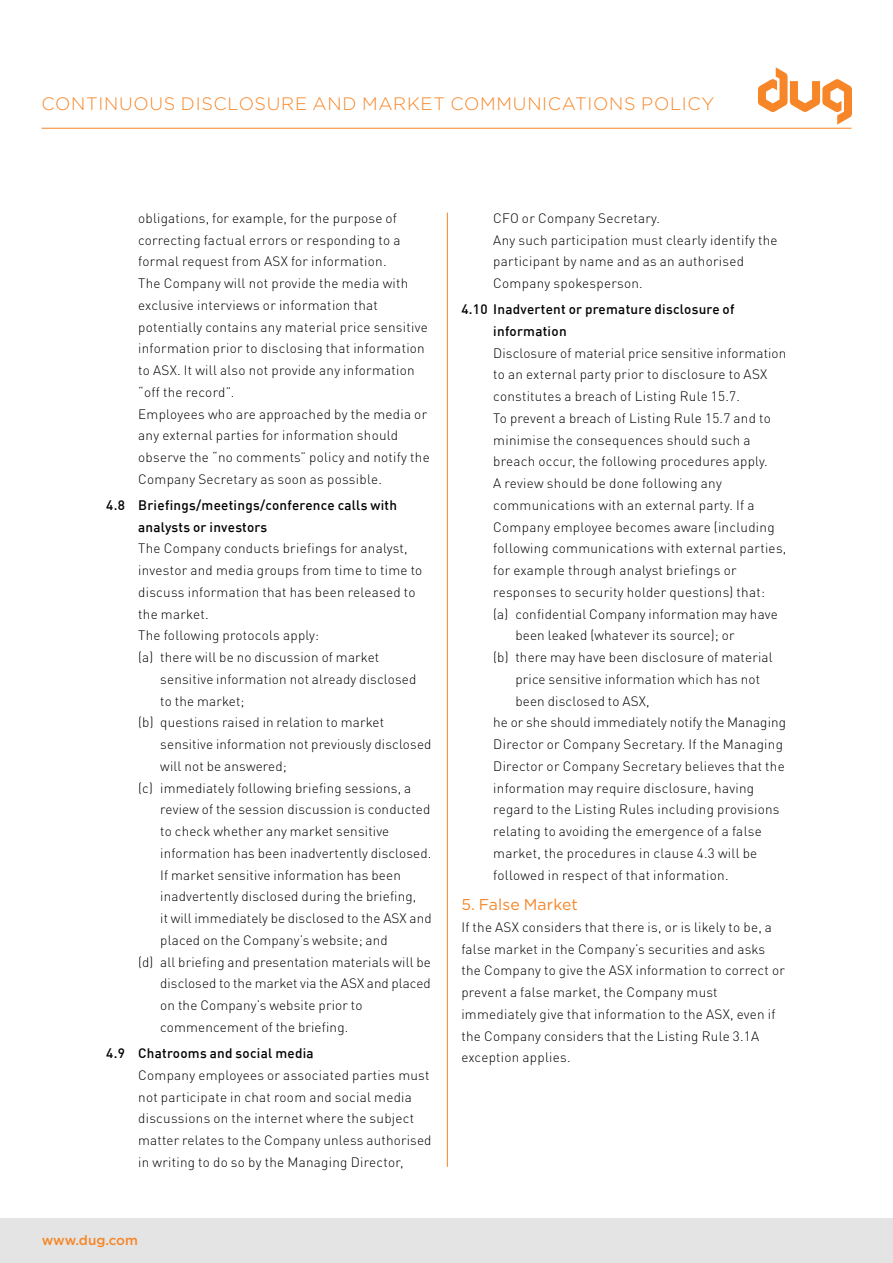
<style>
.page{position:relative;width:893px;height:1263px;background:#fff}
.page>*{position:absolute;margin:0;border:0;box-sizing:border-box;transform-origin:0 0}
.t1{font:300 18px "Gotham";letter-spacing:.04em;color:#f68628}
.t2{font:15.75px "Gotham";letter-spacing:.01em;color:#f68628}
.t3{font:300 13.5px/21.8px "DIN Pro";letter-spacing:.02em;color:#000}
.t4{font:500 13.5px/21.8px "DIN";letter-spacing:.02em;color:#000}
.t5{font:500 13.5px "Gotham";letter-spacing:-.005em;color:#f68628}
</style>
<div class="page">
<div style="left:0;top:1218px;width:893px;height:45px;background:#e5e4e4"></div>
<svg style="left:758px;top:67px;width:94px;height:58px"></svg>
<hr style="left:41px;top:128px;width:810px;height:1px;background:#f68628">
<hr style="left:447px;top:213px;width:1px;height:954px;background:#f68628">
<h1 class="t1" style="left:41px;top:94px;width:674px">CONTINUOUS DISCLOSURE AND MARKET COMMUNICATIONS POLICY</h1>
<p class="t3" style="left:138px;top:206px;width:293px">obligations, for example, for the purpose of correcting factual errors or responding to a formal request from ASX for information.<br>The Company will not provide the media with exclusive interviews or information that potentially contains any material price sensitive information prior to disclosing that information to ASX. It will also not provide any information “off the record”.<br>Employees who are approached by the media or any external parties for information should observe the “no comments” policy and notify the Company Secretary as soon as possible.</p>
<p class="t4" style="left:138px;top:494px;width:260px;text-indent:-32px">4.8 Briefings/meetings/conference calls with analysts or investors</p>
<p class="t3" style="left:138px;top:536px;width:286px">The Company conducts briefings for analyst, investor and media groups from time to time to discuss information that has been released to the market.<br>The following protocols apply:<br>(a) there will be no discussion of market</p>
<p class="t3" style="left:160px;top:667px;width:258px">sensitive information not already disclosed</p>
<p class="t3" style="left:160px;top:689px;width:86px">to the market;</p>
<p class="t3" style="left:138px;top:710px;width:247px">(b) questions raised in relation to market</p>
<p class="t3" style="left:160px;top:732px;width:273px">sensitive information not previously disclosed</p>
<p class="t3" style="left:160px;top:754px;width:128px">will not be answered;</p>
<p class="t3" style="left:138px;top:776px;width:275px">(c) immediately following briefing sessions, a</p>
<p class="t3" style="left:160px;top:797px;width:272px">review of the session discussion is conducted</p>
<p class="t3" style="left:160px;top:819px;width:230px">to check whether any market sensitive</p>
<p class="t3" style="left:160px;top:841px;width:273px">information has been inadvertently disclosed.</p>
<p class="t3" style="left:160px;top:863px;width:242px">If market sensitive information has been</p>
<p class="t3" style="left:160px;top:884px;width:258px">inadvertently disclosed during the briefing,</p>
<p class="t3" style="left:160px;top:906px;width:273px">it will immediately be disclosed to the ASX and</p>
<p class="t3" style="left:160px;top:928px;width:229px">placed on the Company’s website; and</p>
<p class="t3" style="left:138px;top:950px;width:294px">(d) all briefing and presentation materials will be</p>
<p class="t3" style="left:160px;top:971px;width:272px">disclosed to the market via the ASX and placed</p>
<p class="t3" style="left:160px;top:993px;width:204px">on the Company’s website prior to</p>
<p class="t3" style="left:160px;top:1015px;width:190px">commencement of the briefing.</p>
<p class="t4" style="left:106px;top:1042px;width:209px">4.9 Chatrooms and social media</p>
<p class="t3" style="left:138px;top:1063px;width:295px">Company employees or associated parties must not participate in chat room and social media discussions on the internet where the subject matter relates to the Company unless authorised in writing to do so by the Managing Director,</p>
<p class="t5" style="left:42px;top:1232px;width:98px">www.dug.com</p>
<p class="t3" style="left:493px;top:206px;width:286px">CFO or Company Secretary.<br>Any such participation must clearly identify the participant by name and as an authorised Company spokesperson.</p>
<p class="t4" style="left:493px;top:298px;width:243px;text-indent:-32px">4.10 Inadvertent or premature disclosure of information</p>
<p class="t3" style="left:493px;top:341px;width:295px">Disclosure of material price sensitive information</p>
<p class="t3" style="left:493px;top:362px;width:276px">to an external party prior to disclosure to ASX</p>
<p class="t3" style="left:493px;top:384px;width:248px">constitutes a breach of Listing Rule 15.7.</p>
<p class="t3" style="left:493px;top:406px;width:279px">To prevent a breach of Listing Rule 15.7 and to</p>
<p class="t3" style="left:493px;top:428px;width:259px">minimise the consequences should such a</p>
<p class="t3" style="left:493px;top:449px;width:276px">breach occur, the following procedures apply.</p>
<p class="t3" style="left:493px;top:471px;width:230px">A review should be done following any</p>
<p class="t3" style="left:493px;top:493px;width:263px">communications with an external party. If a</p>
<p class="t3" style="left:493px;top:515px;width:283px">Company employee becomes aware (including</p>
<p class="t3" style="left:493px;top:536px;width:295px">following communications with external parties,</p>
<p class="t3" style="left:493px;top:558px;width:245px">for example through analyst briefings or</p>
<p class="t3" style="left:493px;top:580px;width:273px">responses to security holder questions) that:</p>
<p class="t3" style="left:493px;top:602px;width:286px">(a) confidential Company information may have</p>
<p class="t3" style="left:515px;top:623px;width:221px">been leaked (whatever its source); or</p>
<p class="t3" style="left:493px;top:645px;width:281px">(b) there may have been disclosure of material</p>
<p class="t3" style="left:515px;top:667px;width:246px">price sensitive information which has not</p>
<p class="t3" style="left:515px;top:689px;width:136px">been disclosed to ASX,</p>
<p class="t3" style="left:493px;top:710px;width:294px">he or she should immediately notify the Managing</p>
<p class="t3" style="left:493px;top:732px;width:291px">Director or Company Secretary. If the Managing</p>
<p class="t3" style="left:493px;top:754px;width:293px">Director or Company Secretary believes that the</p>
<p class="t3" style="left:493px;top:776px;width:262px">information may require disclosure, having</p>
<p class="t3" style="left:493px;top:797px;width:288px">regard to the Listing Rules including provisions</p>
<p class="t3" style="left:493px;top:819px;width:270px">relating to avoiding the emergence of a false</p>
<p class="t3" style="left:493px;top:841px;width:266px">market, the procedures in clause 4.3 will be</p>
<p class="t3" style="left:493px;top:863px;width:237px">followed in respect of that information.</p>
<p class="t2" style="left:461px;top:896px;width:118px">5. False Market</p>
<p class="t3" style="left:461px;top:915px;width:325px">If the ASX considers that there is, or is likely to be, a false market in the Company’s securities and asks the Company to give the ASX information to correct or prevent a false market, the Company must immediately give that information to the ASX, even if the Company considers that the Listing Rule 3.1A exception applies.</p>
</div>
